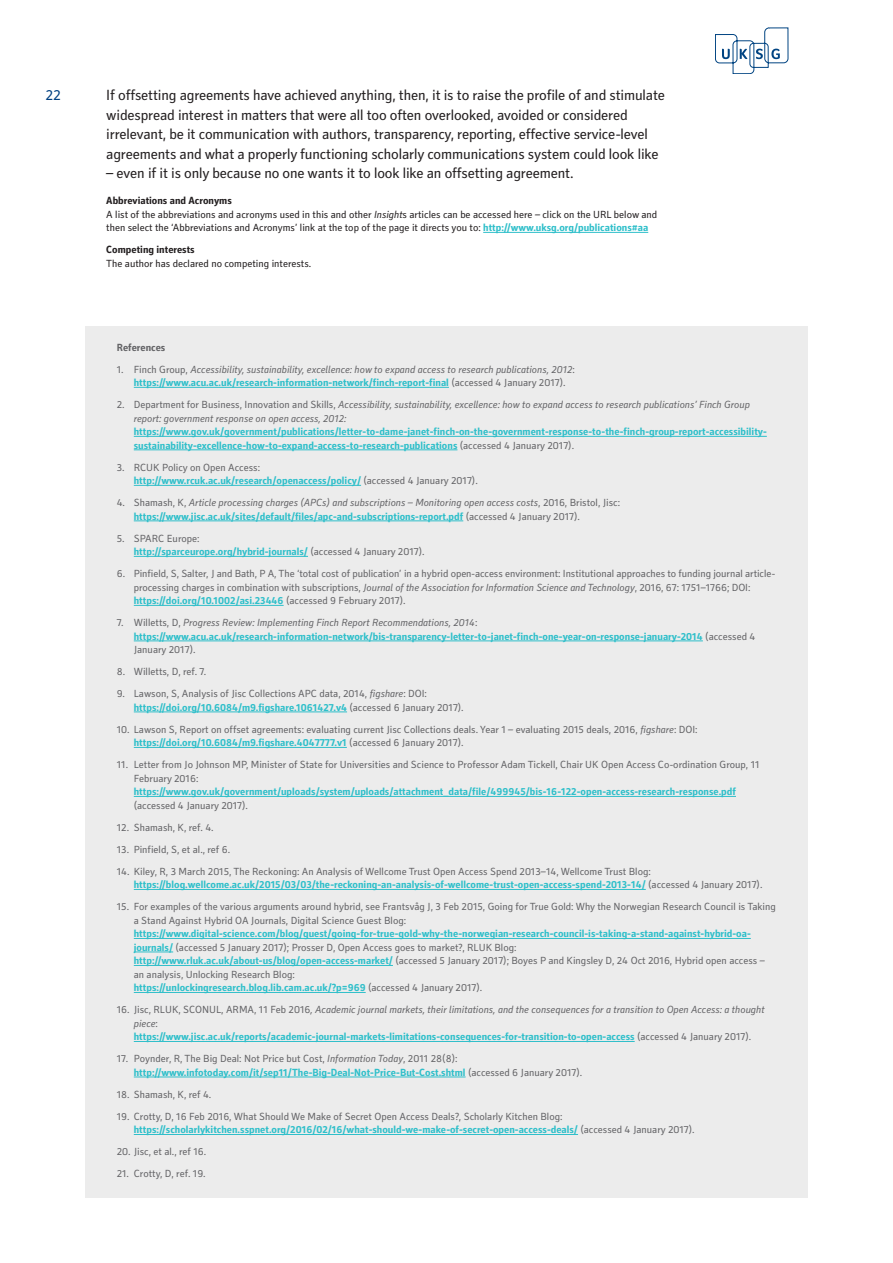
<style>
.page{position:relative;width:893px;height:1263px;background:#fff}
.page>*{position:absolute;margin:0;border:0;box-sizing:border-box;transform-origin:0 0}
.Body{font:15px/19.5px "Secca Std";letter-spacing:-.01em;color:#231f20}
.t1{font:15px "Secca Std";color:#014081}
.Reference_List{font:10.5px/13.5px "Secca Std";color:#636366}
.Reference_List-2{font:700 10.5px/13.5px "Secca Std";color:#2fbfca}
.Reference_List-3{font:10.5px/13.5px "Secca Std";color:#231f20}
.Reference_List-4{font:italic 10.5px/13.5px "Secca Std";color:#636366}
.Reference_List-5{font:700 10.5px "Secca Std";color:#231f20}
.Reference_List-6{font:700 10.5px "Secca Std";color:#636366}
.s1{font-style:italic}
.s2{font-weight:700;color:#2fbfca}
.s3{font-style:normal}
.s4{font-weight:700;font-style:normal;color:#2fbfca}
.s5{font-weight:400;color:#636366}
.s6{font-weight:400;font-style:italic;color:#636366}
</style>
<div class="page">
<svg style="left:715px;top:28px;width:73px;height:46px"></svg>
<hr style="left:483px;top:232px;width:165px;height:1px;background:#2fbfca">
<div style="left:85px;top:326px;width:723px;height:872px;background:#ececec"></div>
<hr style="left:134px;top:387px;width:315px;height:1px;background:#2fbfca">
<hr style="left:134px;top:436px;width:633px;height:1px;background:#2fbfca">
<hr style="left:134px;top:450px;width:323px;height:1px;background:#2fbfca">
<hr style="left:134px;top:485px;width:227px;height:1px;background:#2fbfca">
<hr style="left:134px;top:521px;width:329px;height:1px;background:#2fbfca">
<hr style="left:134px;top:556px;width:174px;height:1px;background:#2fbfca">
<hr style="left:134px;top:605px;width:150px;height:1px;background:#2fbfca">
<hr style="left:134px;top:641px;width:569px;height:1px;background:#2fbfca">
<hr style="left:134px;top:712px;width:213px;height:1px;background:#2fbfca">
<hr style="left:134px;top:747px;width:213px;height:1px;background:#2fbfca">
<hr style="left:134px;top:796px;width:602px;height:1px;background:#2fbfca">
<hr style="left:134px;top:889px;width:512px;height:1px;background:#2fbfca">
<hr style="left:134px;top:938px;width:617px;height:1px;background:#2fbfca">
<hr style="left:134px;top:952px;width:39px;height:1px;background:#2fbfca">
<hr style="left:134px;top:965px;width:259px;height:1px;background:#2fbfca">
<hr style="left:134px;top:992px;width:232px;height:1px;background:#2fbfca">
<hr style="left:134px;top:1041px;width:501px;height:1px;background:#2fbfca">
<hr style="left:134px;top:1077px;width:332px;height:1px;background:#2fbfca">
<hr style="left:134px;top:1134px;width:444px;height:1px;background:#2fbfca">
<h1 class="t1" style="left:45px;top:87px;width:17px">22</h1>
<p class="Body" style="left:106px;top:86px;width:560px">If offsetting agreements have achieved anything, then, it is to raise the profile of and stimulate widespread interest in matters that were all too often overlooked, avoided or considered irrelevant, be it communication with authors, transparency, reporting, effective service-level agreements and what a properly functioning scholarly communications system could look like</p>
<p class="Body" style="left:106px;top:164px;width:469px">– even if it is only because no one wants it to look like an offsetting agreement.</p>
<p class="Reference_List-5" style="left:106px;top:195px;width:127px">Abbreviations and Acronyms</p>
<p class="Reference_List-3" style="left:106px;top:208px;width:552px">A list of the abbreviations and acronyms used in this and other <span class="s1">Insight</span>s articles can be accessed here – click on the URL below and then select the ‘Abbreviations and Acronyms’ link at the top of the page it directs you to: <span class="s2">http://www.uksg.org/publications#aa</span></p>
<p class="Reference_List-5" style="left:106px;top:244px;width:90px">Competing interests</p>
<p class="Reference_List-3" style="left:106px;top:257px;width:206px">The author has declared no competing interests.</p>
<p class="Reference_List-6" style="left:117px;top:341px;width:50px">References</p>
<p class="Reference_List-4" style="left:134px;top:363px;width:443px;text-indent:-17px"><span class="s3">1. Finch Group,</span> Accessibility, sustainability, excellence: how to expand access to research publications, 2012<span class="s3">: </span><span class="s4">https://www.acu.ac.uk/research-information-network/finch-report-final</span> <span class="s3">(accessed 4 January 2017).</span></p>
<p class="Reference_List-2" style="left:134px;top:398px;width:635px;text-indent:-17px"><span class="s5">2. Department for Business, Innovation and Skills,</span> <span class="s6">Accessibility, sustainability, excellence: how to expand access to research publications’ Finch Group report: government response on open access, 2012: </span>https://www.gov.uk/government/publications/letter-to-dame-janet-finch-on-the-government-response-to-the-finch-group-report-accessibility&shy;sustainability-excellence-how-to-expand-access-to-research-publications <span class="s5">(accessed 4 January 2017).</span></p>
<p class="Reference_List-2" style="left:134px;top:461px;width:345px;text-indent:-17px"><span class="s5">3. RCUK Policy on Open Access: </span>http://www.rcuk.ac.uk/research/openaccess/policy/ <span class="s5">(accessed 4 January 2017).</span></p>
<p class="Reference_List-2" style="left:134px;top:496px;width:488px;text-indent:-17px"><span class="s5">4. Shamash, K,</span> <span class="s6">Article processing charges (APCs) and subscriptions – Monitoring open access costs</span><span class="s5">, 2016, Bristol, Jisc: </span>https://www.jisc.ac.uk/sites/default/files/apc-and-subscriptions-report.pdf <span class="s5">(accessed 4 January 2017).</span></p>
<p class="Reference_List-2" style="left:134px;top:532px;width:292px;text-indent:-17px"><span class="s5">5. SPARC Europe:<br></span>http://sparceurope.org/hybrid-journals/ <span class="s5">(accessed 4 January 2017).</span></p>
<p class="Reference_List" style="left:134px;top:567px;width:643px;text-indent:-17px">6. Pinfield, S, Salter, J and Bath, P A, The ‘total cost of publication’ in a hybrid open-access environment: Institutional approaches to funding journal article&shy;processing charges in combination with subscriptions, <span class="s1">Journal of the Association for Information Science and Technology</span>, 2016, 67: 1751–1766; DOI: <span class="s2">https://doi.org/10.1002/asi.23446</span> (accessed 9 February 2017).</p>
<p class="Reference_List-2" style="left:134px;top:616px;width:623px;text-indent:-17px"><span class="s5">7. Willetts, D,</span> <span class="s6">Progress Review: Implementing Finch Report Recommendations, 2014</span><span class="s5">: </span>https://www.acu.ac.uk/research-information-network/bis-transparency-letter-to-janet-finch-one-year-on-response-january-2014 <span class="s5">(accessed 4<br>January 2017).</span></p>
<p class="Reference_List" style="left:117px;top:665px;width:91px">8. Willetts, D, ref. 7.</p>
<p class="Reference_List" style="left:134px;top:687px;width:331px;text-indent:-17px">9. Lawson, S, Analysis of Jisc Collections APC data, 2014, <span class="s1">figshare</span>: DOI: <span class="s2">https://doi.org/10.6084/m9.figshare.1061427.v4</span> (accessed 6 January 2017).</p>
<p class="Reference_List" style="left:134px;top:723px;width:565px;text-indent:-17px">10. Lawson S, Report on offset agreements: evaluating current Jisc Collections deals. Year 1 – evaluating 2015 deals, 2016, <span class="s1">figshare</span>: DOI: <span class="s2">https://doi.org/10.6084/m9.figshare.4047777.v1</span> (accessed 6 January 2017).</p>
<p class="Reference_List" style="left:134px;top:758px;width:627px;text-indent:-17px">11. Letter from Jo Johnson MP, Minister of State for Universities and Science to Professor Adam Tickell, Chair UK Open Access Co-ordination Group, 11<br>February 2016: <span class="s2">https://www.gov.uk/government/uploads/system/uploads/attachment_data/file/499945/bis-16-122-open-access-research-response.pdf </span>(accessed 4 January 2017).</p>
<p class="Reference_List" style="left:117px;top:821px;width:98px">12. Shamash, K, ref. 4.</p>
<p class="Reference_List" style="left:117px;top:843px;width:115px">13. Pinfield, S, et al., ref 6.</p>
<p class="Reference_List" style="left:134px;top:865px;width:630px;text-indent:-17px">14. Kiley, R, 3 March 2015, The Reckoning: An Analysis of Wellcome Trust Open Access Spend 2013–14, Wellcome Trust Blog: <span class="s2">https://blog.wellcome.ac.uk/2015/03/03/the-reckoning-an-analysis-of-wellcome-trust-open-access-spend-2013-14/</span> (accessed 4 January 2017).</p>
<p class="Reference_List" style="left:134px;top:900px;width:644px;text-indent:-17px">15. For examples of the various arguments around hybrid, see Frantsvåg J, 3 Feb 2015, Going for True Gold: Why the Norwegian Research Council is Taking a Stand Against Hybrid OA Journals, Digital Science Guest Blog: <span class="s2">https://www.digital-science.com/blog/guest/going-for-true-gold-why-the-norwegian-research-council-is-taking-a-stand-against-hybrid-oa&shy;journals/</span> (accessed 5 January 2017); Prosser D, Open Access goes to market?, RLUK Blog: <span class="s2">http://www.rluk.ac.uk/about-us/blog/open-access-market/</span> (accessed 5 January 2017); Boyes P and Kingsley D, 24 Oct 2016, Hybrid open access – an analysis, Unlocking Research Blog:<br><span class="s2">https://unlockingresearch.blog.lib.cam.ac.uk/?p=969</span> (accessed 4 January 2017).</p>
<p class="Reference_List-2" style="left:134px;top:1003px;width:632px;text-indent:-17px"><span class="s5">16. Jisc, RLUK, SCONUL, ARMA, 11 Feb 2016</span><span class="s6">, Academic journal markets, their limitations, and the consequences for a transition to Open Access: a thought piece</span><span class="s5">:<br></span>https://www.jisc.ac.uk/reports/academic-journal-markets-limitations-consequences-for-transition-to-open-access <span class="s5">(accessed 4 January 2017).</span></p>
<p class="Reference_List" style="left:134px;top:1052px;width:450px;text-indent:-17px">17. Poynder, R, The Big Deal: Not Price but Cost, <span class="s1">Information Today</span>, 2011 28(8): <span class="s2">http://www.infotoday.com/it/sep11/The-Big-Deal-Not-Price-But-Cost.shtml</span> (accessed 6 January 2017).</p>
<p class="Reference_List" style="left:117px;top:1088px;width:96px">18. Shamash, K, ref 4.</p>
<p class="Reference_List" style="left:134px;top:1110px;width:562px;text-indent:-17px">19. Crotty, D, 16 Feb 2016, What Should We Make of Secret Open Access Deals?, Scholarly Kitchen Blog: <span class="s2">https://scholarlykitchen.sspnet.org/2016/02/16/what-should-we-make-of-secret-open-access-deals/</span> (accessed 4 January 2017).</p>
<p class="Reference_List" style="left:117px;top:1145px;width:91px">20. Jisc, et al., ref 16.</p>
<p class="Reference_List" style="left:117px;top:1167px;width:90px">21. Crotty, D, ref. 19.</p>
</div>
